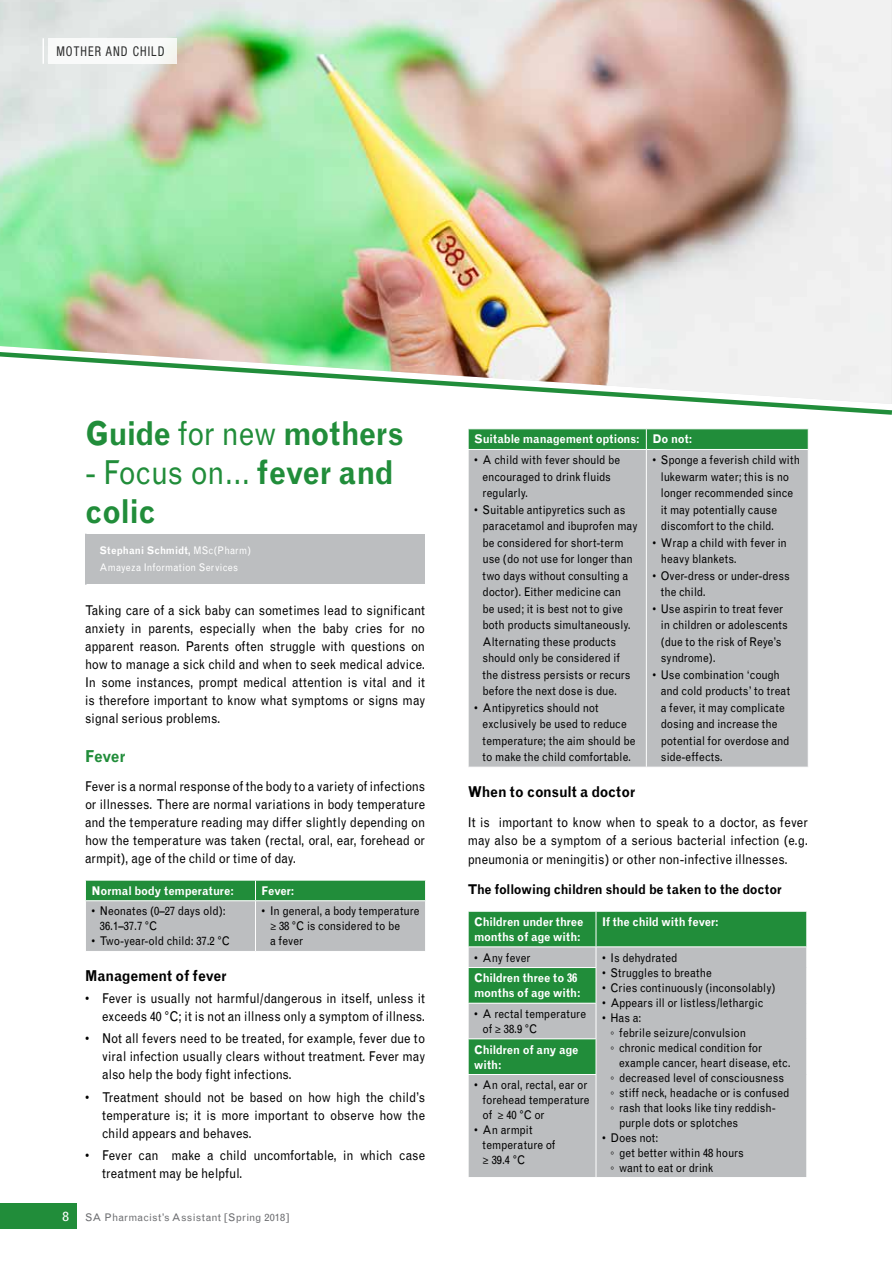
<style>
.page{position:relative;width:893px;height:1263px;background:#fff}
.page>*{position:absolute;margin:0;border:0;box-sizing:border-box;transform-origin:0 0}
.t1{font:700 33px/39px "Grotesque";letter-spacing:-.02em;color:#218d3a;scale:.9 1}
.t2{font:700 16.5px "Grotesque";letter-spacing:-.04em;color:#218d3a;scale:.9 1}
.t3{font:700 15px "Grotesque";letter-spacing:-.015em;color:#000;scale:.9 1}
.t4{font:13.5px/18px "Grotesque";letter-spacing:-.005em;color:#000;text-align:justify;scale:.9 1}
.t5{font:700 13.5px "Grotesque";letter-spacing:-.02em;color:#000;scale:.9 1}
.t6{font:condensed 13.5px "Helvetica Neue LT Std";letter-spacing:.09em;color:#000;scale:.9 1}
.t7{font:12px/16.5px "Grotesque";color:#000;scale:.9 1}
.t8{font:700 12px/15px "Grotesque";letter-spacing:-.01em;color:#fff;scale:.9 1}
.t9{font:10.5px/16.5px "Grotesque";letter-spacing:.025em;color:#fff;scale:.9 1}
.t10{font:10.5px "Grotesque";letter-spacing:.02em;color:#6d6e71}
.s1{font-weight:400}
.s2{font-weight:700}
.s3{font-family:"Myriad Pro"}
.s4{font-size:13.5px;color:#fff}
.s5{font-family:"Arial"}
</style>
<div class="page">
<img style="left:0;top:0;width:892px;height:349px">
<svg style="left:0;top:349px;width:892px;height:66px"></svg>
<svg style="left:43px;top:38px;width:1px;height:26px"></svg>
<div style="left:0;top:1203px;width:77px;height:26px;background:#218d3a"></div>
<div style="left:48px;top:38px;width:128px;height:26px;background:#fff"></div>
<svg style="left:85px;top:880px;width:341px;height:71px;background:#93b29d"></svg>
<hr style="left:255px;top:900px;width:171px;height:1px;background:#fff">
<div style="left:469px;top:450px;width:339px;height:317px;background:#bcbec0"></div>
<hr style="left:646px;top:450px;width:1px;height:317px;background:#fff">
<div style="left:468px;top:429px;width:341px;height:20px;background:#218d3a"></div>
<div style="left:469px;top:912px;width:337px;height:34px;background:#218d3a"></div>
<svg style="left:469px;top:947px;width:337px;height:230px;background:#aab8b0"></svg>
<svg style="left:468px;top:947px;width:1px;height:20px"></svg>
<svg style="left:596px;top:947px;width:1px;height:20px"></svg>
<svg style="left:806px;top:947px;width:1px;height:20px"></svg>
<hr style="left:596px;top:1003px;width:1px;height:35px;background:#fff">
<hr style="left:596px;top:1075px;width:1px;height:102px;background:#fff">
<hr style="left:468px;top:1038px;width:128px;height:1px;background:#fff">
<hr style="left:596px;top:1039px;width:1px;height:35px;background:#fff">
<hr style="left:468px;top:1074px;width:128px;height:1px;background:#fff">
<hr style="left:468px;top:967px;width:128px;height:1px;background:#fff">
<hr style="left:596px;top:968px;width:1px;height:35px;background:#fff">
<hr style="left:468px;top:1003px;width:128px;height:1px;background:#fff">
<hr style="left:596px;top:911px;width:1px;height:35px;background:#fff">
<hr style="left:85px;top:534px;width:2px;height:51px;background:#bcbec0">
<div style="left:85px;top:534px;width:339px;height:50px;background:#bcbec0"></div>
<p class="t6" style="left:56px;top:43px;width:122px">MOTHER AND CHILD</p>
<h1 class="t1" style="left:85px;top:414px;width:356px">Guide <span class="s1">for new</span> mothers</h1>
<h1 class="t1" style="left:85px;top:453px;width:344px"><span class="s1">- Focus on…</span> fever and colic</h1>
<p class="t9" style="left:100px;top:542px;width:170px"><span class="s2">Stephani Schmidt,</span> MSc(Pharm)<br>Amayeza Information Services</p>
<p class="t4" style="left:85px;top:602px;width:380px">Taking care of a sick baby can sometimes lead to significant anxiety in parents, especially when the baby cries for no apparent reason. Parents often struggle with questions on how to manage a sick child and when to seek medical advice.<br>In some instances, prompt medical attention is vital and it is therefore important to know what symptoms or signs may signal serious problems.</p>
<h2 class="t2" style="left:85px;top:747px;width:46px">Fever</h2>
<p class="t4" style="left:85px;top:777px;width:379px">Fever is a normal response of the body to a variety of infections or illnesses. There are normal variations in body temperature and the temperature reading may differ slightly depending on how the temperature was taken (rectal, oral, ear, forehead or armpit), age of the child or time of day.</p>
<p class="t8" style="left:91px;top:883px;width:160px">Normal body temperature:</p>
<p class="t8" style="left:261px;top:883px;width:38px">Fever:</p>
<p class="t7" style="left:100px;top:904px;width:141px;line-height:15px;text-indent:-8px">• Neonates (0–27 days old):<br>36.1–37.7 °C</p>
<p class="t7" style="left:91px;top:933px;width:155px">• Two-year-old child: 37.2 °C</p>
<p class="t7" style="left:270px;top:904px;width:168px;line-height:15px;text-indent:-8px">• In general, a body temperature <span class="s3">≥</span> 38 °C is considered to be<br>a fever</p>
<p class="t3" style="left:85px;top:967px;width:159px">Management of fever</p>
<p class="t4" style="left:85px;top:989px;width:379px;text-align:right">• Fever is usually not harmful/dangerous in itself, unless it exceeds 40 °C; it is not an illness only a symptom of illness.</p>
<p class="t4" style="left:102px;top:1030px;width:361px;text-indent:-17px">• Not all fevers need to be treated, for example, fever due to viral infection usually clears without treatment. Fever may also help the body fight infections.</p>
<p class="t4" style="left:102px;top:1088px;width:361px;text-indent:-17px">• Treatment should not be based on how high the child’s temperature is; it is more important to observe how the child appears and behaves.</p>
<p class="t4" style="left:102px;top:1146px;width:361px;text-indent:-17px">• Fever can make a child uncomfortable, in which case treatment may be helpful.</p>
<p class="t10" style="left:63px;top:1211px;width:228px"><span class="s4">8</span> SA Pharmacist’s Assistant [Spring 2018]</p>
<p class="t8" style="left:474px;top:432px;width:244px">Suitable management options: Do not:</p>
<p class="t7" style="left:483px;top:452px;width:155px;text-indent:-8px">• A child with fever should be encouraged to drink fluids regularly.</p>
<p class="t7" style="left:483px;top:501px;width:174px;text-indent:-8px">• Suitable antipyretics such as paracetamol and ibuprofen may be considered for short-term use (do not use for longer than two days without consulting a doctor). Either medicine can<br>be used; it is best not to give both products simultaneously.<br>Alternating these products should only be considered if the distress persists or recurs before the next dose is due.</p>
<p class="t7" style="left:483px;top:699px;width:171px;text-indent:-8px">• Antipyretics should not exclusively be used to reduce temperature; the aim should be to make the child comfortable.</p>
<p class="t7" style="left:661px;top:452px;width:156px;text-indent:-8px">• Sponge a feverish child with lukewarm water; this is no longer recommended since it may potentially cause discomfort to the child.</p>
<p class="t7" style="left:661px;top:534px;width:142px;text-indent:-8px">• Wrap a child with fever in heavy blankets.</p>
<p class="t7" style="left:661px;top:567px;width:145px;text-indent:-8px">• Over-dress or under-dress the child.</p>
<p class="t7" style="left:661px;top:600px;width:143px;text-indent:-8px">• Use aspirin to treat fever in children or adolescents (due to the risk of Reye’s syndrome).</p>
<p class="t7" style="left:661px;top:666px;width:145px;text-indent:-8px">• Use combination ‘cough and cold products’ to treat a fever, it may complicate dosing and increase the potential for overdose and side-effects.</p>
<p class="t3" style="left:468px;top:783px;width:187px">When to consult a doctor</p>
<p class="t4" style="left:468px;top:813px;width:379px;line-height:18.8px">It is important to know when to speak to a doctor, as fever may also be a symptom of a serious bacterial infection (e.g. pneumonia or meningitis) or other non-infective illnesses.</p>
<p class="t5" style="left:468px;top:881px;width:350px">The following children should be taken to the doctor</p>
<p class="t8" style="left:474px;top:914px;width:123px">Children under three months of age with:</p>
<p class="t8" style="left:602px;top:914px;width:131px">If the child with fever:</p>
<p class="t7" style="left:474px;top:949px;width:64px">• Any fever</p>
<p class="t7" style="left:602px;top:949px;width:86px">• Is dehydrated</p>
<p class="t7" style="left:602px;top:964px;width:124px">• Struggles to breathe</p>
<p class="t7" style="left:602px;top:979px;width:194px">• Cries continuously (inconsolably)</p>
<p class="t7" style="left:602px;top:994px;width:181px">• Appears ill or listless/lethargic</p>
<p class="t7" style="left:602px;top:1009px;width:45px">• Has a:</p>
<p class="t7" style="left:610px;top:1024px;width:152px"><span class="s5">◦</span> febrile seizure/convulsion</p>
<p class="t7" style="left:610px;top:1039px;width:170px"><span class="s5">◦</span> chronic medical condition for</p>
<p class="t7" style="left:619px;top:1054px;width:192px">example cancer, heart disease, etc.</p>
<p class="t7" style="left:610px;top:1069px;width:194px"><span class="s5">◦</span> decreased level of consciousness</p>
<p class="t7" style="left:610px;top:1084px;width:200px"><span class="s5">◦</span> stiff neck, headache or is confused</p>
<p class="t7" style="left:610px;top:1099px;width:185px"><span class="s5">◦</span> rash that looks like tiny reddish-</p>
<p class="t7" style="left:619px;top:1114px;width:134px">purple dots or splotches</p>
<p class="t7" style="left:610px;top:1130px;width:150px;line-height:15px;text-indent:-8px">• Does not:<br><span class="s5">◦</span> get better within 48 hours <span class="s5">◦</span> want to eat or drink</p>
<p class="t8" style="left:474px;top:970px;width:120px">Children three to 36 months of age with:</p>
<p class="t7" style="left:483px;top:1006px;width:116px;line-height:15px;text-indent:-8px">• A rectal temperature of <span class="s3">≥</span> 38.9 °C</p>
<p class="t8" style="left:474px;top:1042px;width:118px">Children of any age with:</p>
<p class="t7" style="left:483px;top:1077px;width:120px;line-height:15px;text-indent:-8px">• An oral, rectal, ear or forehead temperature of <span class="s3">≥</span> 40 °C or</p>
<p class="t7" style="left:483px;top:1122px;width:82px;line-height:15px;text-indent:-8px">• An armpit temperature of <span class="s3">≥</span> 39.4 °C</p>
</div>
